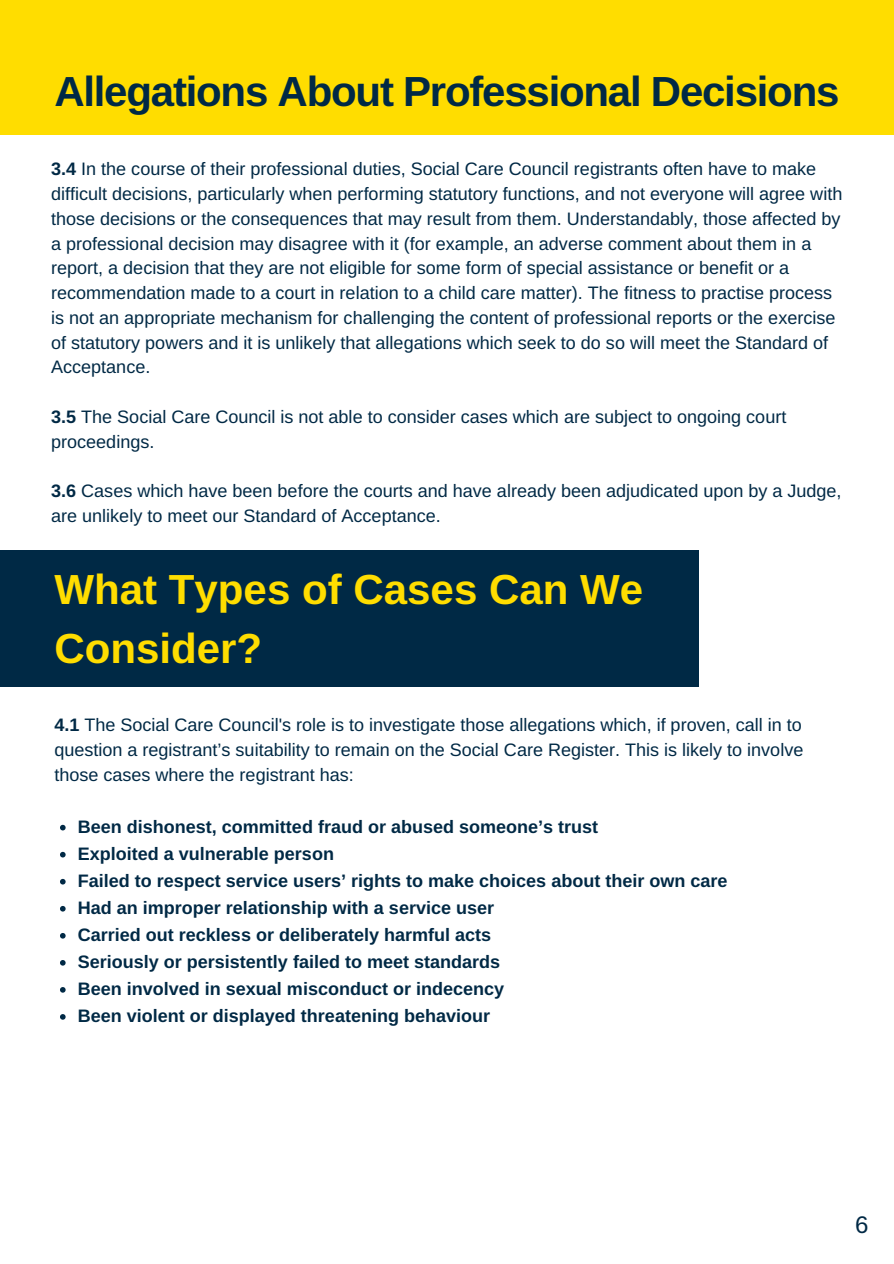
<style>
.page{position:relative;width:894px;height:1264px;background:#fff}
.page>*{position:absolute;margin:0;border:0;box-sizing:border-box;transform-origin:0 0}
.t1{font:700 42px "Arimo";letter-spacing:-.03em;color:#002945}
.t2{font:700 42px/58.5px "Arimo";color:#fd0}
.t3{font:24px "Arimo";color:#002945}
.t4{font:18px/24.8px "Arimo";color:#002945}
.t5{font:700 18px/27px "Arimo";color:#002945}
.s1{font-weight:700}
</style>
<div class="page">
<div style="left:0;top:0;width:893px;height:134px;background:#fd0"></div>
<div style="left:0;top:550px;width:698px;height:136px;background:#002945"></div>
<svg style="left:60px;top:824px;width:6px;height:6px"></svg>
<svg style="left:60px;top:851px;width:6px;height:6px"></svg>
<svg style="left:60px;top:878px;width:6px;height:6px"></svg>
<svg style="left:60px;top:906px;width:6px;height:5px"></svg>
<svg style="left:60px;top:933px;width:6px;height:5px"></svg>
<svg style="left:60px;top:960px;width:6px;height:5px"></svg>
<svg style="left:60px;top:987px;width:6px;height:5px"></svg>
<svg style="left:60px;top:1014px;width:6px;height:5px"></svg>
<h1 class="t1" style="left:54px;top:68px;width:786px">Allegations About Professional Decisions</h1>
<p class="t4" style="left:51px;top:156px;width:792px"><span class="s1">3.4</span> In the course of their professional duties, Social Care Council registrants often have to make difficult decisions, particularly when performing statutory functions, and not everyone will agree with those decisions or the consequences that may result from them. Understandably, those affected by a professional decision may disagree with it (for example, an adverse comment about them in a report, a decision that they are not eligible for some form of special assistance or benefit or a recommendation made to a court in relation to a child care matter). The fitness to practise process is not an appropriate mechanism for challenging the content of professional reports or the exercise of statutory powers and it is unlikely that allegations which seek to do so will meet the Standard of Acceptance.</p>
<p class="t4" style="left:51px;top:404px;width:736px"><span class="s1">3.5</span> The Social Care Council is not able to consider cases which are subject to ongoing court proceedings.</p>
<p class="t4" style="left:51px;top:479px;width:791px"><span class="s1">3.6</span> Cases which have been before the courts and have already been adjudicated upon by a Judge, are unlikely to meet our Standard of Acceptance.</p>
<h1 class="t2" style="left:54px;top:560px;width:590px">What Types of Cases Can We<br>Consider?</h1>
<p class="t4" style="left:54px;top:712px;width:750px;text-align:justify"><span class="s1">4.1</span> The Social Care Council's role is to investigate those allegations which, if proven, call in to question a registrant’s suitability to remain on the Social Care Register. This is likely to involve those cases where the registrant has:</p>
<p class="t5" style="left:78px;top:813px;width:651px">Been dishonest, committed fraud or abused someone’s trust<br>Exploited a vulnerable person<br>Failed to respect service users’ rights to make choices about their own care Had an improper relationship with a service user<br>Carried out reckless or deliberately harmful acts<br>Seriously or persistently failed to meet standards<br>Been involved in sexual misconduct or indecency<br>Been violent or displayed threatening behaviour</p>
<h2 class="t3" style="left:854px;top:1210px;width:15px">6</h2>
</div>
